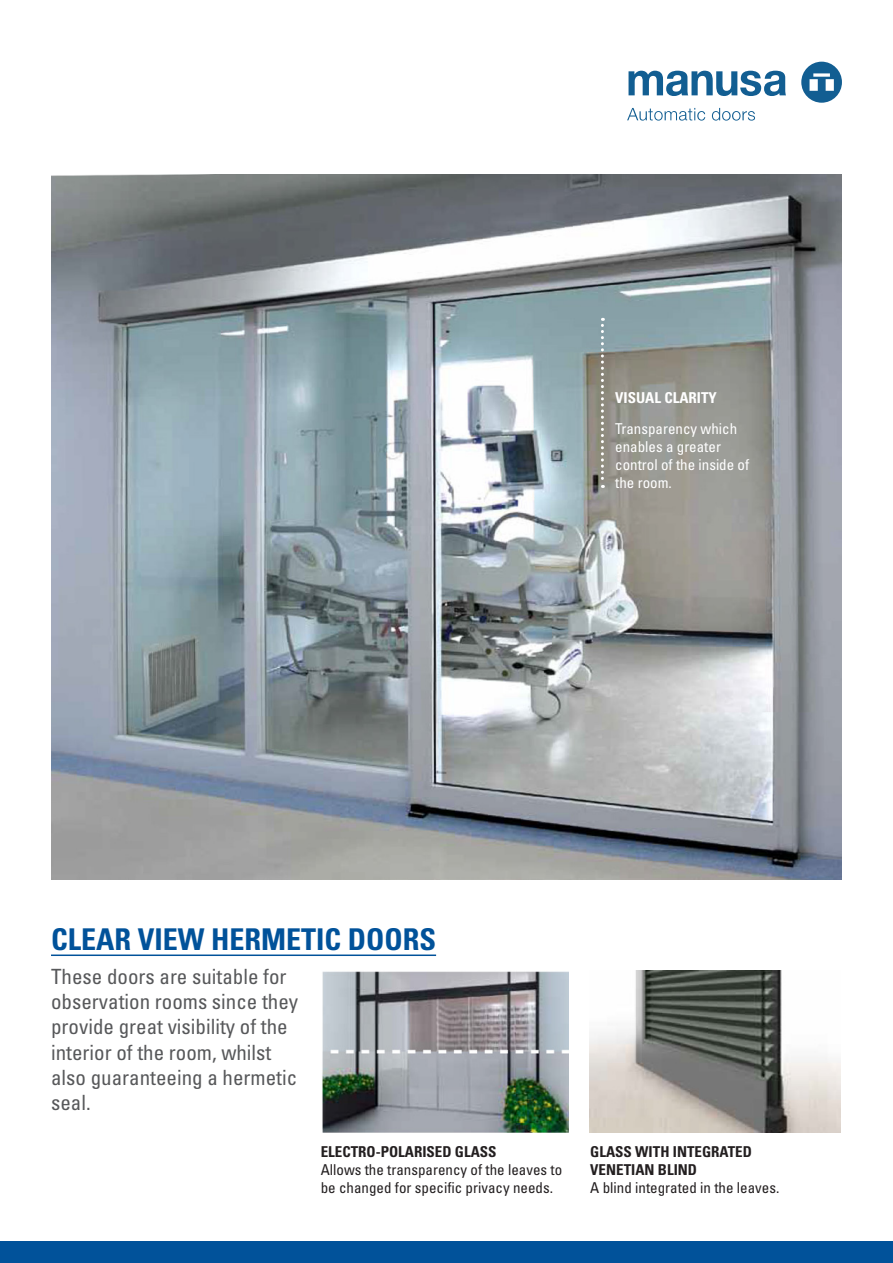
<style>
.page{position:relative;width:893px;height:1263px;background:#fff}
.page>*{position:absolute;margin:0;border:0;box-sizing:border-box;transform-origin:0 0}
.X-Head{font:700 condensed 30px "Univers";color:#01529a}
.Body{font:condensed 21px/25.2px "Univers";color:#57585a}
.Body-2{font:condensed 15px/18px "Univers";color:#231f20}
.Body-3{font:condensed 15px/18px "Univers";color:#fff}
.Body-4{font:700 condensed 15px/18px "Univers";color:#231f20}
.Body-5{font:700 condensed 15px "Univers";color:#fff}
</style>
<div class="page">
<div style="left:0;top:1242px;width:893px;height:21px;background:#01529a"></div>
<hr style="left:51px;top:954px;width:385px;height:2px;background:#01529a">
<svg style="left:801px;top:62px;width:41px;height:41px"></svg>
<svg style="left:628px;top:71px;width:158px;height:25px"></svg>
<svg style="left:627px;top:108px;width:78px;height:13px"></svg>
<svg style="left:712px;top:108px;width:43px;height:13px"></svg>
<img style="left:51px;top:174px;width:791px;height:705px">
<svg style="left:601px;top:318px;width:3px;height:170px"></svg>
<img style="left:322px;top:971px;width:247px;height:161px">
<img style="left:590px;top:971px;width:251px;height:161px">
<p class="Body-5" style="left:615px;top:389px;width:103px">VISUAL CLARITY</p>
<p class="Body-3" style="left:615px;top:419px;width:136px">Transparency which enables a greater control of the inside of the room.</p>
<p class="X-Head" style="left:51px;top:921px;width:387px">CLEAR VIEW HERMETIC DOORS</p>
<p class="Body" style="left:51px;top:963px;width:249px">These doors are suitable for observation rooms since they provide great visibility of the interior of the room, whilst also guaranteeing a hermetic seal.</p>
<p class="Body-4" style="left:321px;top:1142px;width:177px">ELECTRO-POLARISED GLASS</p>
<p class="Body-2" style="left:321px;top:1160px;width:243px">Allows the transparency of the leaves to be changed for specific privacy needs.</p>
<p class="Body-4" style="left:590px;top:1142px;width:163px">GLASS WITH INTEGRATED<br>VENETIAN BLIND</p>
<p class="Body-2" style="left:590px;top:1178px;width:191px">A blind integrated in the leaves.</p>
</div>
